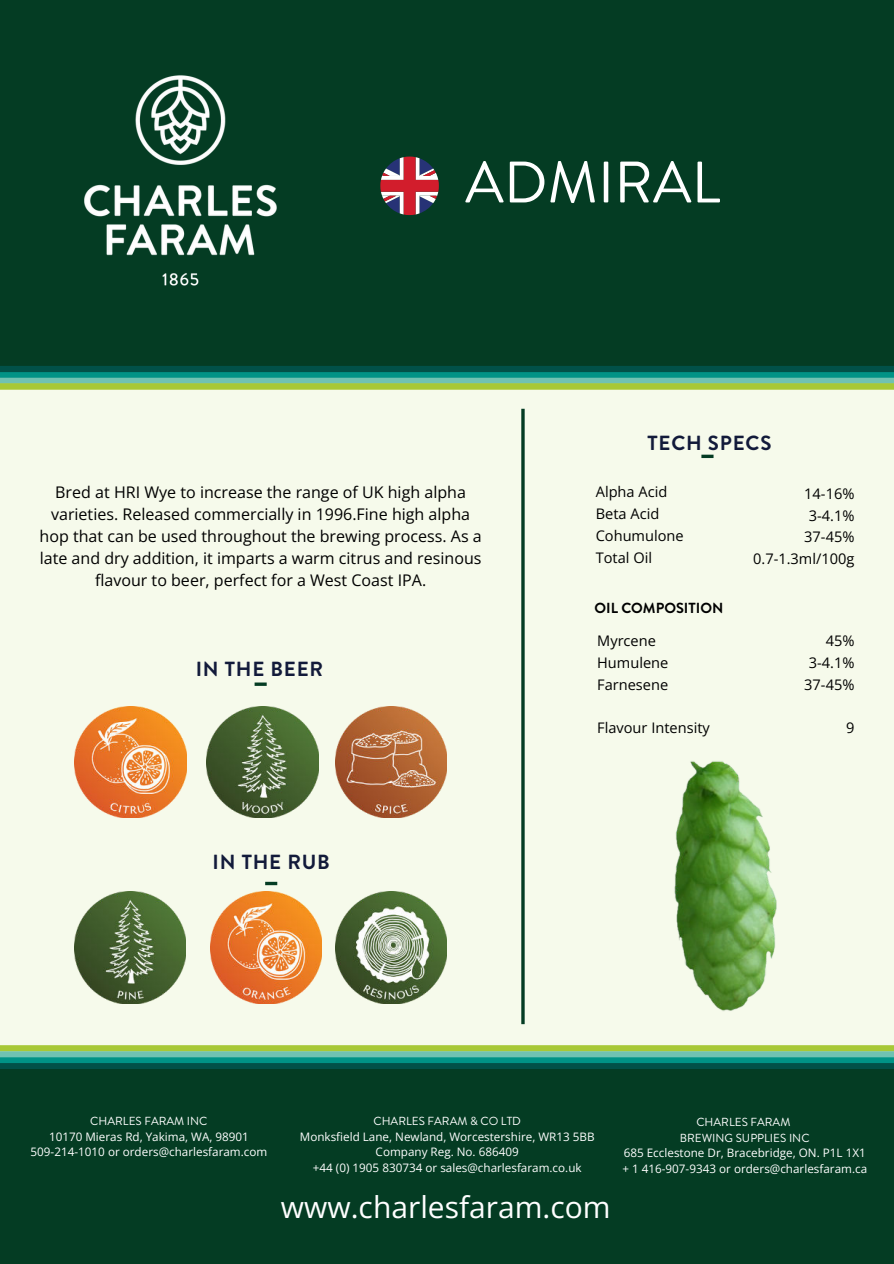
<style>
.page{position:relative;width:894px;height:1264px;background:#fff}
.page>*{position:absolute;margin:0;border:0;box-sizing:border-box;transform-origin:0 0}
.t1{font:58.35px "Brandon Grotesque";color:#fff}
.t2{font:30px "Open Sans";color:#fff}
.t3{font:700 20.4px "Brandon Grotesque";letter-spacing:.04em;color:#121a3a}
.t4{font:16.05px/21.9px "Open Sans";color:#000;text-align:center}
.t5{font:14.55px/21.9px "Open Sans";color:#000}
.t6{font:700 14.55px "Brandon Grotesque";color:#000}
.t7{font:11.7px/15.6px "Open Sans";color:#fff;text-align:center}
.t8{font:11.7px/15.6px "Brandon Grotesque";color:#fff;text-align:center}
</style>
<div class="page">
<div style="left:0;top:0;width:893px;height:1263px;background:#f6faeb"></div>
<div style="left:0;top:0;width:893px;height:368px;background:#043c23"></div>
<div style="left:0;top:366px;width:893px;height:6px;background:#015148"></div>
<div style="left:0;top:384px;width:893px;height:6px;background:#bcd566"></div>
<div style="left:0;top:372px;width:893px;height:6px;background:#009386"></div>
<div style="left:0;top:378px;width:893px;height:5px;background:#70c2b2"></div>
<div style="left:0;top:383px;width:893px;height:6px;background:#a7c836"></div>
<svg style="left:701px;top:454px;width:12px;height:4px"></svg>
<svg style="left:254px;top:682px;width:12px;height:4px"></svg>
<svg style="left:265px;top:881px;width:12px;height:4px"></svg>
<hr style="left:521px;top:409px;width:3px;height:615px;background:#043c23">
<img style="left:75px;top:706px;width:111px;height:111px">
<img style="left:335px;top:706px;width:111px;height:111px">
<img style="left:335px;top:891px;width:111px;height:112px">
<img style="left:74px;top:891px;width:112px;height:112px">
<img style="left:206px;top:706px;width:112px;height:111px">
<img style="left:210px;top:891px;width:111px;height:112px">
<img style="left:84px;top:75px;width:193px;height:211px">
<svg style="left:380px;top:156px;width:59px;height:59px"></svg>
<img style="left:674px;top:761px;width:103px;height:250px">
<div style="left:0;top:1068px;width:893px;height:195px;background:#043c23"></div>
<div style="left:0;top:1063px;width:893px;height:6px;background:#015148"></div>
<div style="left:0;top:1057px;width:893px;height:6px;background:#009386"></div>
<div style="left:0;top:1051px;width:893px;height:6px;background:#70c2b2"></div>
<div style="left:0;top:1045px;width:893px;height:6px;background:#a7c836"></div>
<h1 class="t1" style="left:465px;top:142px;width:256px">ADMIRAL</h1>
<p class="t4" style="left:39px;top:481px;width:443px">Bred at HRI Wye to increase the range of UK high alpha varieties. Released commercially in 1996.Fine high alpha hop that can be used throughout the brewing process. As a late and dry addition, it imparts a warm citrus and resinous flavour to beer, perfect for a West Coast IPA.</p>
<h3 class="t3" style="left:196px;top:654px;width:129px">IN THE BEER</h3>
<h3 class="t3" style="left:212px;top:847px;width:119px">IN THE RUB</h3>
<h3 class="t3" style="left:647px;top:428px;width:125px">TECH SPECS</h3>
<p class="t5" style="left:595px;top:480px;width:89px">Alpha Acid<br>Beta Acid<br>Cohumulone<br>Total Oil</p>
<p class="t5" style="left:753px;top:482px;width:103px;text-align:right">14-16%<br>3-4.1%<br>37-45%<br>0.7-1.3ml/100g</p>
<p class="t6" style="left:594px;top:597px;width:130px">OIL COMPOSITION</p>
<p class="t5" style="left:597px;top:629px;width:73px">Myrcene<br>Humulene<br>Farnesene</p>
<p class="t5" style="left:597px;top:717px;width:114px">Flavour Intensity</p>
<p class="t5" style="left:804px;top:629px;width:52px;text-align:right">45%<br>3-4.1%<br>37-45%</p>
<p class="t5" style="left:845px;top:717px;width:10px">9</p>
<p class="t8" style="left:90px;top:1113px;width:119px">CHARLES FARAM INC</p>
<p class="t7" style="left:31px;top:1128px;width:238px">10170 Mieras Rd, Yakima, WA, 98901<br>509-214-1010 or orders@charlesfaram.com</p>
<p class="t8" style="left:373px;top:1113px;width:149px">CHARLES FARAM &amp; CO LTD</p>
<p class="t7" style="left:300px;top:1128px;width:296px">Monksfield Lane, Newland, Worcestershire, WR13 5BB<br>Company Reg. No. 686409<br>+44 (0) 1905 830734 or sales@charlesfaram.co.uk</p>
<h2 class="t2" style="left:281px;top:1186px;width:331px">www.charlesfaram.com</h2>
<p class="t8" style="left:679px;top:1114px;width:131px">CHARLES FARAM<br>BREWING SUPPLIES INC</p>
<p class="t7" style="left:622px;top:1144px;width:246px;text-align:left">685 Ecclestone Dr, Bracebridge, ON. P1L 1X1 + 1 416-907-9343 or orders@charlesfaram.ca</p>
</div>
